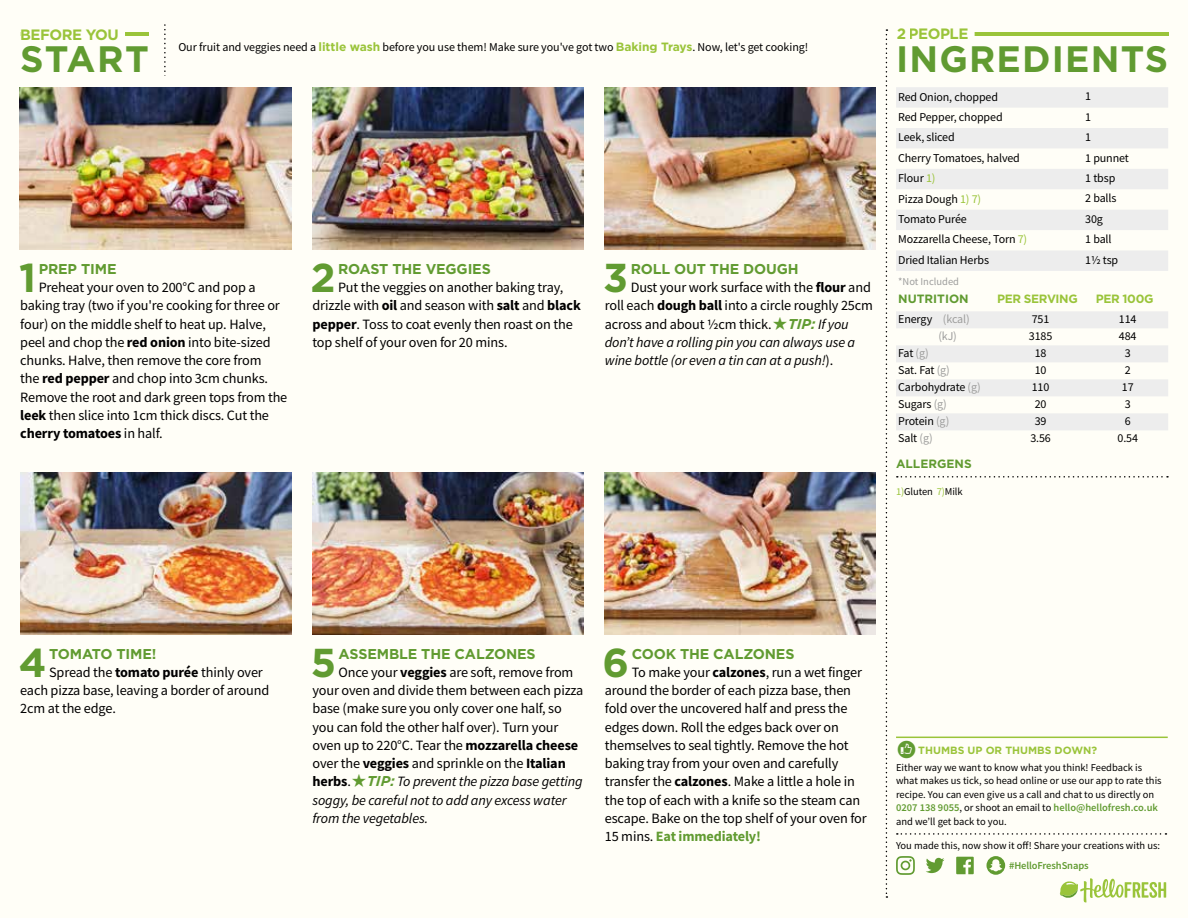
<style>
.page{position:relative;width:1188px;height:918px;background:#fffef7}
.page>*{position:absolute;margin:0;border:0;box-sizing:border-box;transform-origin:0 0}
.t1{font:700 40.35px "Gotham";color:#619b31}
.t2{font:700 36.75px "Gotham";letter-spacing:.035em;color:#619b31}
.t3{font:700 15px "Gotham";letter-spacing:-.03em;color:#9ac43a}
.t4{font:14.25px/18.3px "Source Sans Pro";letter-spacing:-.01em;color:#000}
.t5{font:700 14.25px "Gotham";letter-spacing:-.01em;color:#619b31}
.t6{font:12px "Source Sans Pro";letter-spacing:-.01em;color:#000}
.t7{font:700 12px "Gotham";color:#619b31}
.t8{font:700 12px "Gotham";letter-spacing:-.03em;color:#9ac43a}
.t9{font:12px "Source Sans Pro";color:#9d9d9c}
.t10{font:10.5px/13.5px "Source Sans Pro";color:#000}
.t11{font:700 10.5px "Gotham";color:#9ac43a}
.t12{font:600 10.5px "Source Sans Pro";letter-spacing:-.01em;color:#619b31}
.t13{font:10.5px "Source Sans Pro";color:#9d9d9c}
.s1{color:#fff}
.s2{font-family:"Gotham";font-weight:700;color:#9ac43a}
.s3{font-weight:700}
.s4{color:#619b31}
.s5{font-family:"Gotham";font-weight:700;font-style:italic;color:#619b31}
.s6{font-style:italic}
.s7{color:#9ac43a}
.s8{color:#9d9d9c}
.s9{font-weight:700;color:#619b31}
.s10{font-weight:600;color:#619b31}
</style>
<div class="page">
<svg style="left:896px;top:87px;width:272px;height:184px;fill:#ededed"></svg>
<hr style="left:896px;top:32px;width:272px;height:4px;background:#9ac43a">
<div style="left:896px;top:29px;width:79px;height:11px;background:#fffef7"></div>
<svg style="left:896px;top:311px;width:272px;height:119px"></svg>
<svg style="left:897px;top:476px;width:271px;height:2px"></svg>
<img style="left:604px;top:88px;width:272px;height:162px">
<img style="left:312px;top:88px;width:272px;height:162px">
<img style="left:20px;top:88px;width:272px;height:162px">
<img style="left:20px;top:472px;width:272px;height:162px">
<img style="left:312px;top:472px;width:272px;height:162px">
<img style="left:604px;top:472px;width:272px;height:162px">
<svg style="left:897px;top:833px;width:269px;height:2px"></svg>
<svg style="left:896px;top:856px;width:19px;height:19px"></svg>
<svg style="left:926px;top:858px;width:18px;height:15px"></svg>
<svg style="left:956px;top:857px;width:18px;height:17px"></svg>
<svg style="left:987px;top:856px;width:18px;height:19px"></svg>
<svg style="left:1060px;top:878px;width:106px;height:24px"></svg>
<hr style="left:896px;top:737px;width:272px;height:1px;background:#9ac43a">
<svg style="left:886px;top:29px;width:1px;height:869px"></svg>
<hr style="left:20px;top:32px;width:129px;height:3px;background:#9ac43a">
<div style="left:20px;top:29px;width:105px;height:11px;background:#fffef7"></div>
<p class="t3" style="left:20px;top:25px;width:106px">BEFORE YOU<span class="s1">-</span></p>
<h2 class="t2" style="left:20px;top:35px;width:130px">START</h2>
<p class="t6" style="left:178px;top:40px;width:631px">Our fruit and veggies need a <span class="s2">little wash</span> before you use them! Make sure you've got two <span class="s2">Baking Trays</span>. Now, let's get cooking!</p>
<h1 class="t1" style="left:19px;top:251px;width:19px">1</h1>
<p class="t5" style="left:39px;top:259px;width:79px">PREP TIME</p>
<p class="t4" style="left:20px;top:278px;width:269px;text-indent:18px">Preheat your oven to 200°C and pop a baking tray (two if you're cooking for three or four) on the middle shelf to heat up. Halve, peel and chop the <span class="s3">red onion</span> into bite-sized chunks. Halve, then remove the core from<br>the <span class="s3">red pepper</span> and chop into 3cm chunks.<br>Remove the root and dark green tops from the <span class="s3">leek</span> then slice into 1cm thick discs. Cut the <span class="s3">cherry tomatoes</span> in half.</p>
<h1 class="t1" style="left:311px;top:251px;width:27px">2</h1>
<p class="t5" style="left:338px;top:259px;width:154px">ROAST THE VEGGIES</p>
<p class="t4" style="left:313px;top:278px;width:270px;text-indent:26px">Put the veggies on another baking tray, drizzle with <span class="s3">oil</span> and season with <span class="s3">salt</span> and <span class="s3">black pepper</span>. Toss to coat evenly then roast on the top shelf of your oven for 20 mins.</p>
<h1 class="t1" style="left:603px;top:251px;width:27px">3</h1>
<p class="t5" style="left:631px;top:259px;width:169px">ROLL OUT THE DOUGH</p>
<p class="t4" style="left:605px;top:278px;width:270px;text-indent:26px">Dust your work surface with the <span class="s3">flour</span> and roll each <span class="s3">dough ball</span> into a circle roughly 25cm across and about ½cm thick.<span class="s4">▼</span><span class="s5">TIP:</span> <span class="s6">If you don’t have a rolling pin you can always use a wine bottle (or even a tin can at a push!</span>).</p>
<p class="t3" style="left:897px;top:24px;width:79px">2 PEOPLE<span class="s1">-</span></p>
<h2 class="t2" style="left:896px;top:35px;width:274px">INGREDIENTS</h2>
<p class="t6" style="left:898px;top:89px;width:101px">Red Onion, chopped</p>
<p class="t6" style="left:1085px;top:89px;width:7px">1</p>
<p class="t6" style="left:898px;top:109px;width:106px">Red Pepper, chopped</p>
<p class="t6" style="left:1085px;top:109px;width:7px">1</p>
<p class="t6" style="left:898px;top:130px;width:58px">Leek, sliced</p>
<p class="t6" style="left:1085px;top:130px;width:7px">1</p>
<p class="t6" style="left:898px;top:150px;width:123px">Cherry Tomatoes, halved</p>
<p class="t6" style="left:1085px;top:150px;width:45px">1 punnet</p>
<p class="t6" style="left:898px;top:171px;width:39px">Flour <span class="s7">1)</span></p>
<p class="t6" style="left:1085px;top:170px;width:32px">1 tbsp</p>
<p class="t6" style="left:898px;top:191px;width:85px">Pizza Dough <span class="s7">1) 7)</span></p>
<p class="t6" style="left:1085px;top:191px;width:33px">2 balls</p>
<p class="t6" style="left:898px;top:211px;width:70px">Tomato Purée</p>
<p class="t6" style="left:1085px;top:211px;width:19px">30g</p>
<p class="t6" style="left:898px;top:232px;width:131px">Mozzarella Cheese, Torn <span class="s7">7)</span></p>
<p class="t6" style="left:1085px;top:232px;width:28px">1 ball</p>
<p class="t6" style="left:898px;top:252px;width:92px">Dried Italian Herbs</p>
<p class="t6" style="left:1085px;top:252px;width:35px">1½ tsp</p>
<p class="t13" style="left:898px;top:275px;width:62px">*Not Included</p>
<p class="t7" style="left:898px;top:291px;width:72px">NUTRITION</p>
<p class="t8" style="left:997px;top:291px;width:82px">PER SERVING</p>
<p class="t8" style="left:1096px;top:291px;width:59px">PER 100G</p>
<p class="t6" style="left:898px;top:311px;width:73px">Energy <span class="s8">(kcal)</span></p>
<p class="t6" style="left:1032px;top:311px;width:19px">751</p>
<p class="t6" style="left:1119px;top:311px;width:19px">114</p>
<p class="t9" style="left:938px;top:328px;width:20px">(kJ)</p>
<p class="t6" style="left:1029px;top:328px;width:25px">3185</p>
<p class="t6" style="left:1119px;top:328px;width:19px">484</p>
<p class="t6" style="left:898px;top:345px;width:32px">Fat <span class="s8">(g)</span></p>
<p class="t6" style="left:1035px;top:345px;width:13px">18</p>
<p class="t6" style="left:1125px;top:345px;width:7px">3</p>
<p class="t6" style="left:898px;top:362px;width:53px">Sat. Fat <span class="s8">(g)</span></p>
<p class="t6" style="left:1035px;top:362px;width:13px">10</p>
<p class="t6" style="left:1125px;top:362px;width:7px">2</p>
<p class="t6" style="left:898px;top:379px;width:84px">Carbohydrate <span class="s8">(g)</span></p>
<p class="t6" style="left:1032px;top:379px;width:19px">110</p>
<p class="t6" style="left:1122px;top:379px;width:13px">17</p>
<p class="t6" style="left:898px;top:396px;width:50px">Sugars <span class="s8">(g)</span></p>
<p class="t6" style="left:1035px;top:396px;width:13px">20</p>
<p class="t6" style="left:1125px;top:396px;width:7px">3</p>
<p class="t6" style="left:898px;top:413px;width:53px">Protein <span class="s8">(g)</span></p>
<p class="t6" style="left:1035px;top:413px;width:13px">39</p>
<p class="t6" style="left:1125px;top:413px;width:7px">6</p>
<p class="t6" style="left:898px;top:430px;width:36px">Salt <span class="s8">(g)</span></p>
<p class="t6" style="left:1030px;top:430px;width:22px">3.56</p>
<p class="t6" style="left:1118px;top:430px;width:22px">0.54</p>
<p class="t7" style="left:896px;top:456px;width:77px">ALLERGENS</p>
<p class="t10" style="left:896px;top:485px;width:68px"><span class="s7">1)</span>Gluten <span class="s7">7)</span>Milk</p>
<h1 class="t1" style="left:19px;top:636px;width:29px">4</h1>
<p class="t5" style="left:49px;top:644px;width:109px">TOMATO TIME!</p>
<p class="t4" style="left:20px;top:663px;width:251px;text-indent:29px">Spread the <span class="s3">tomato purée</span> thinly over each pizza base, leaving a border of around<br>2cm at the edge.</p>
<h1 class="t1" style="left:311px;top:636px;width:27px">5</h1>
<p class="t5" style="left:339px;top:644px;width:199px">ASSEMBLE THE CALZONES</p>
<p class="t4" style="left:313px;top:663px;width:272px;text-indent:26px">Once your <span class="s3">veggies</span> are soft, remove from your oven and divide them between each pizza base (make sure you only cover one half, so you can fold the other half over). Turn your oven up to 220°C. Tear the <span class="s3">mozzarella cheese </span>over the <span class="s3">veggies</span> and sprinkle on the <span class="s3">Italian herbs</span>.<span class="s4">▼</span><span class="s5">TIP:</span> <span class="s6">To prevent the pizza base getting soggy, be careful not to add any excess water from the vegetables.</span></p>
<h1 class="t1" style="left:603px;top:636px;width:28px">6</h1>
<p class="t5" style="left:632px;top:644px;width:164px">COOK THE CALZONES</p>
<p class="t4" style="left:605px;top:663px;width:263px;text-indent:27px">To make your <span class="s3">calzones</span>, run a wet finger around the border of each pizza base, then fold over the uncovered half and press the edges down. Roll the edges back over on themselves to seal tightly. Remove the hot baking tray from your oven and carefully transfer the <span class="s3">calzones</span>. Make a little a hole in the top of each with a knife so the steam can escape. Bake on the top shelf of your oven for 15 mins. <span class="s9">Eat immediately!</span></p>
<p class="t11" style="left:918px;top:744px;width:180px">THUMBS UP OR THUMBS DOWN?</p>
<p class="t10" style="left:896px;top:760px;width:267px">Either way we want to know what you think! Feedback is what makes us tick, so head online or use our app to rate this recipe. You can even give us a call and chat to us directly on <span class="s10">0207 138 9055</span>, or shoot an email to <span class="s10">hello@hellofresh.co.uk </span>and we’ll get back to you.</p>
<p class="t10" style="left:896px;top:839px;width:266px">You made this, now show it off! Share your creations with us:</p>
<p class="t12" style="left:1009px;top:858px;width:81px">#HelloFreshSnaps</p>
</div>
